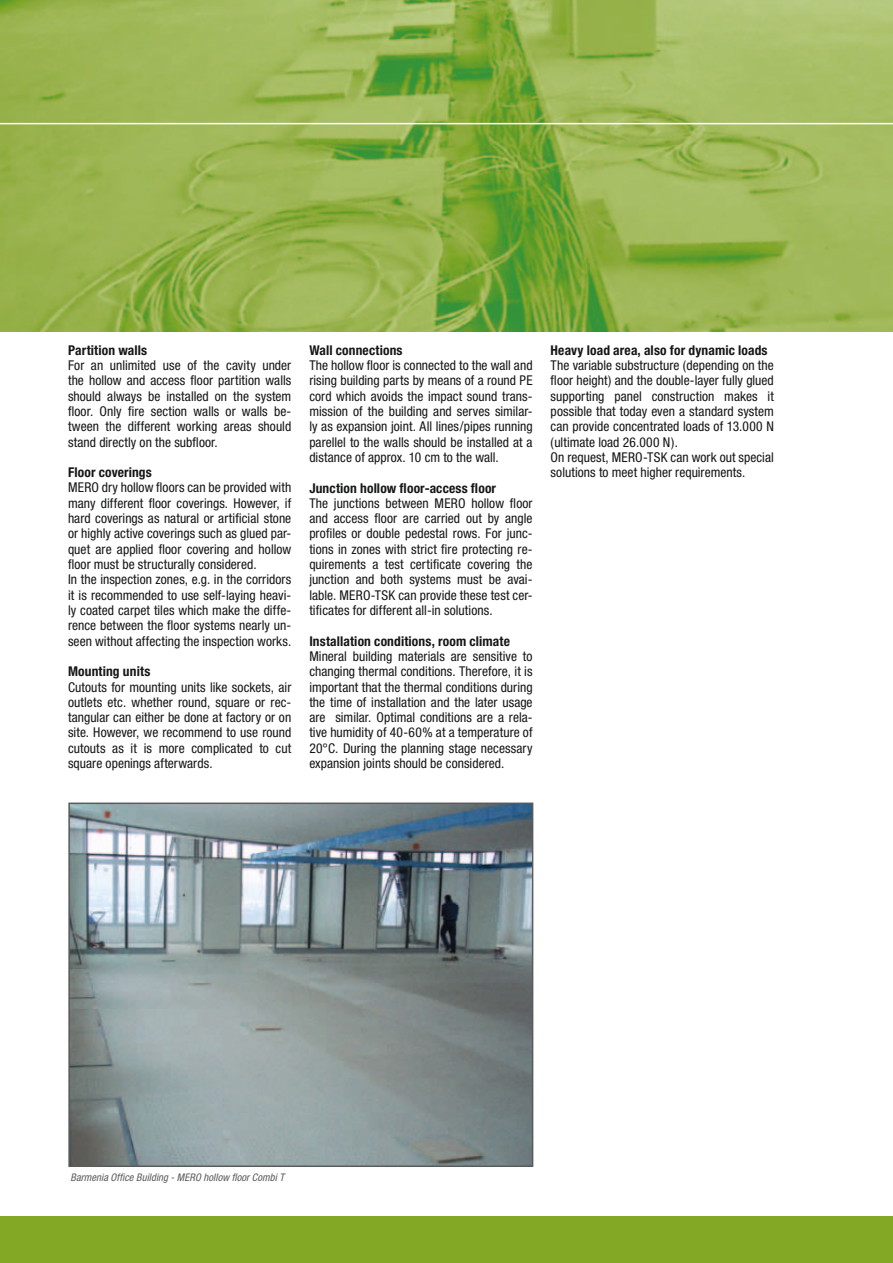
<style>
.page{position:relative;width:893px;height:1263px;background:#fff}
.page>*{position:absolute;margin:0;border:0;box-sizing:border-box;transform-origin:0 0}
.t1{font:condensed 13.5px/15.3px "Helvetica Neue";letter-spacing:.005em;color:#151616;text-align:justify}
.t2{font:700 condensed 13.5px "Helvetica Neue";letter-spacing:.01em;color:#151616}
.t3{font:italic condensed 10.5px "Helvetica Neue";letter-spacing:.01em;color:#5b5b5b}
</style>
<div class="page">
<div style="left:0;top:1216px;width:893px;height:47px;background:#82a826"></div>
<img style="left:0;top:0;width:893px;height:332px">
<img style="left:71px;top:805px;width:459px;height:359px">
<div style="left:68px;top:802px;width:465px;height:365px;border:2px solid #5b5b5b"></div>
<hr style="left:1px;top:123px;width:891px;height:1px;background:#fff">
<p class="t2" style="left:68px;top:342px;width:81px">Partition walls</p>
<p class="t1" style="left:68px;top:357px;width:225px">For an unlimited use of the cavity under the hollow and access floor partition walls should always be installed on the system floor. Only fire section walls or walls be&shy;tween the different working areas should stand directly on the subfloor.</p>
<p class="t2" style="left:68px;top:464px;width:85px">Floor coverings</p>
<p class="t1" style="left:68px;top:480px;width:225px;text-align:left">MERO dry hollow floors can be provided with many different floor coverings. However, if hard coverings as natural or artificial stone or highly active coverings such as glued par&shy;quet are applied floor covering and hollow floor must be structurally considered.<br>In the inspection zones, e.g. in the corridors it is recommended to use self-laying heavi&shy;ly coated carpet tiles which make the diffe&shy;rence between the floor systems nearly un&shy;seen without affecting the inspection works.</p>
<p class="t2" style="left:68px;top:663px;width:84px">Mounting units</p>
<p class="t1" style="left:68px;top:679px;width:225px">Cutouts for mounting units like sockets, air outlets etc. whether round, square or rec&shy;tangular can either be done at factory or on site. However, we recommend to use round cutouts as it is more complicated to cut square openings afterwards.</p>
<p class="t2" style="left:309px;top:342px;width:95px">Wall connections</p>
<p class="t1" style="left:309px;top:357px;width:225px">The hollow floor is connected to the wall and rising building parts by means of a round PE cord which avoids the impact sound trans&shy;mission of the building and serves similar&shy;ly as expansion joint. All lines/pipes running parellel to the walls should be installed at a distance of approx. 10 cm to the wall.</p>
<p class="t2" style="left:309px;top:479px;width:188px">Junction hollow floor-access floor</p>
<p class="t1" style="left:309px;top:495px;width:225px">The junctions between MERO hollow floor and access floor are carried out by angle profiles or double pedestal rows. For junc&shy;tions in zones with strict fire protecting re&shy;quirements a test certificate covering the junction and both systems must be avai&shy;lable. MERO-TSK can provide these test cer&shy;tificates for different all-in solutions.</p>
<p class="t2" style="left:309px;top:633px;width:202px">Installation conditions, room climate</p>
<p class="t1" style="left:309px;top:648px;width:225px">Mineral building materials are sensitive to changing thermal conditions. Therefore, it is important that the thermal conditions during the time of installation and the later usage are similar. Optimal conditions are a rela&shy;tive humidity of 40-60% at a temperature of 20°C. During the planning stage necessary expansion joints should be considered.</p>
<p class="t2" style="left:551px;top:342px;width:218px">Heavy load area, also for dynamic loads</p>
<p class="t1" style="left:551px;top:358px;width:225px;text-align:left">The variable substructure (depending on the floor height) and the double-layer fully glued supporting panel construction makes it possible that today even a standard system can provide concentrated loads of 13.000 N (ultimate load 26.000 N).<br>On request, MERO-TSK can work out special solutions to meet higher requirements.</p>
<p class="t3" style="left:71px;top:1171px;width:215px">Barmenia Office Building - MERO hollow floor Combi T</p>
</div>
